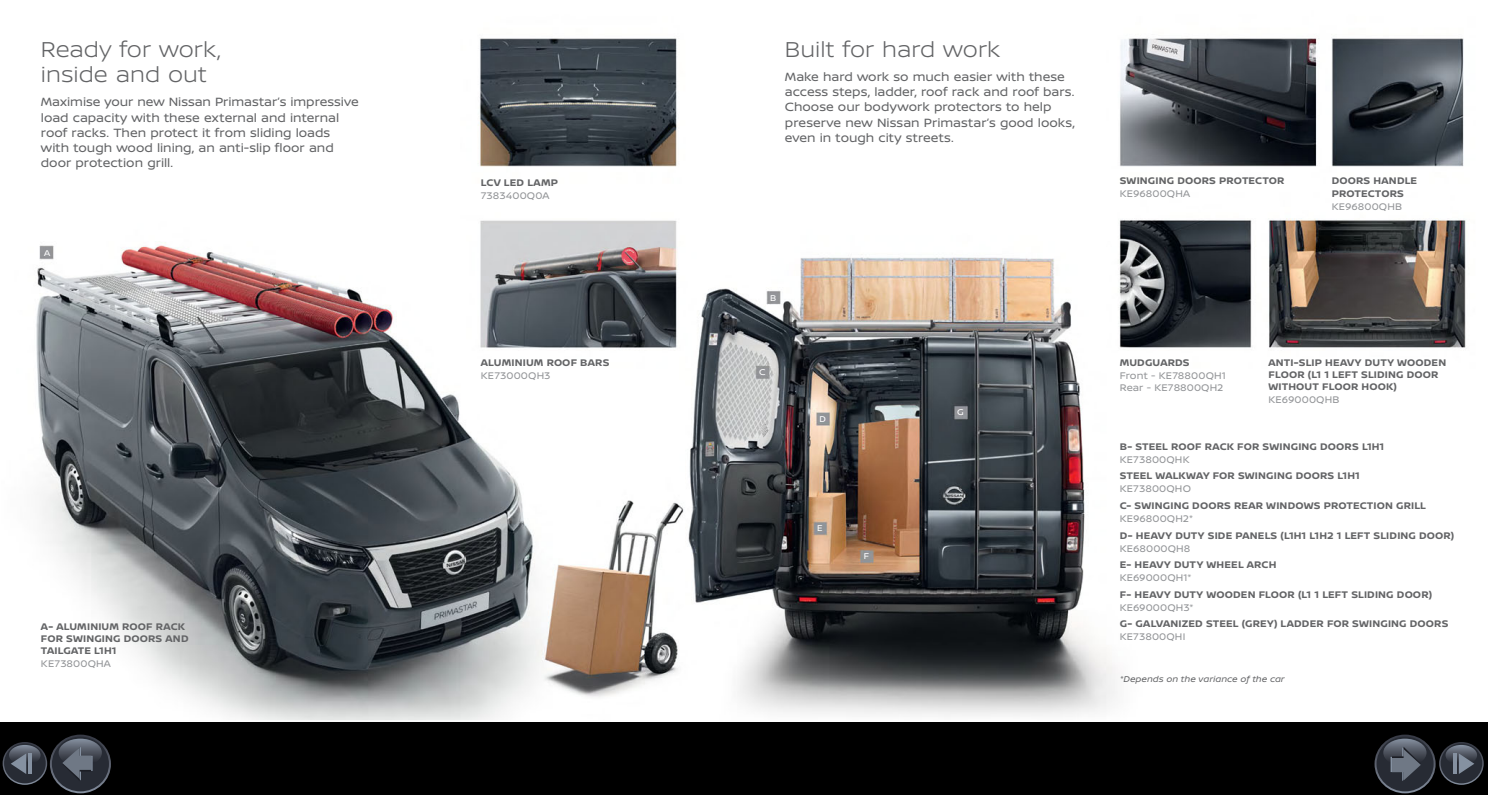
<style>
.page{position:relative;width:1488px;height:795px;background:#000}
.page>*{position:absolute;margin:0;border:0;box-sizing:border-box;transform-origin:0 0}
.t1{font:300 22.95px/25.5px "Nissan Brand";color:#636466}
.t2{font:12.75px/15.3px "Nissan Brand";color:#636466}
.t3{font:700 10.2px/12.1px "Nissan Brand";letter-spacing:.015em;color:#636466}
.t4{font:10.2px/12.1px "Nissan Brand";letter-spacing:.015em;color:#939598}
.t5{font:italic 8.85px "Nissan Brand";letter-spacing:.01em;color:#636466}
.t6{font:8.85px "Nissan Brand";color:#fff}
</style>
<div class="page">
<svg style="left:50px;top:735px;width:61px;height:58px"></svg>
<div style="left:52px;top:737px;width:57px;height:54px;background:#272b34;border-radius:50%"></div>
<svg style="left:59px;top:739px;width:43px;height:28px"></svg>
<svg style="left:3px;top:742px;width:44px;height:43px"></svg>
<div style="left:4px;top:743px;width:42px;height:40px;background:#272b34;border-radius:50%"></div>
<svg style="left:9px;top:745px;width:32px;height:20px"></svg>
<svg style="left:62px;top:747px;width:31px;height:34px"></svg>
<svg style="left:11px;top:753px;width:15px;height:21px"></svg>
<hr style="left:28px;top:753px;width:4px;height:21px;background:#8591a1">
<svg style="left:1375px;top:735px;width:61px;height:58px"></svg>
<div style="left:1377px;top:737px;width:57px;height:54px;background:#272b34;border-radius:50%"></div>
<svg style="left:1383px;top:739px;width:44px;height:28px"></svg>
<svg style="left:1439px;top:742px;width:45px;height:43px"></svg>
<div style="left:1441px;top:743px;width:41px;height:40px;background:#272b34;border-radius:50%"></div>
<svg style="left:1446px;top:745px;width:31px;height:20px"></svg>
<svg style="left:1391px;top:747px;width:30px;height:34px"></svg>
<svg style="left:1459px;top:753px;width:15px;height:21px"></svg>
<hr style="left:1453px;top:754px;width:4px;height:20px;background:#8591a1">
<img style="left:3px;top:3px;width:1482px;height:716px">
<h1 class="t1" style="left:41px;top:38px;width:181px">Ready for work, inside and out</h1>
<p class="t2" style="left:41px;top:95px;width:319px">Maximise your new Nissan Primastar’s impressive load capacity with these external and internal roof racks. Then protect it from sliding loads with tough wood lining, an anti-slip floor and door protection grill.</p>
<p class="t6" style="left:44px;top:250px;width:8px">A</p>
<p class="t3" style="left:41px;top:620px;width:149px">A- ALUMINIUM ROOF RACK<br>FOR SWINGING DOORS AND<br>TAILGATE L1H1</p>
<p class="t4" style="left:41px;top:658px;width:71px">KE73800QHA</p>
<p class="t3" style="left:481px;top:176px;width:79px">LCV LED LAMP</p>
<p class="t4" style="left:481px;top:190px;width:70px">7383400Q0A</p>
<p class="t3" style="left:481px;top:356px;width:130px">ALUMINIUM ROOF BARS</p>
<p class="t4" style="left:481px;top:370px;width:71px">KE73000QH3</p>
<h1 class="t1" style="left:785px;top:38px;width:217px">Built for hard work</h1>
<p class="t2" style="left:785px;top:70px;width:292px">Make hard work so much easier with these access steps, ladder, roof rack and roof bars.<br>Choose our bodywork protectors to help preserve new Nissan Primastar’s good looks, even in tough city streets.</p>
<p class="t6" style="left:770px;top:295px;width:8px">B</p>
<p class="t6" style="left:759px;top:369px;width:8px">C</p>
<p class="t6" style="left:820px;top:416px;width:8px">D</p>
<p class="t6" style="left:817px;top:525px;width:7px">E</p>
<p class="t6" style="left:864px;top:553px;width:7px">F</p>
<p class="t6" style="left:957px;top:409px;width:8px">G</p>
<p class="t3" style="left:1120px;top:175px;width:166px">SWINGING DOORS PROTECTOR</p>
<p class="t4" style="left:1120px;top:189px;width:72px">KE96800QHA</p>
<p class="t3" style="left:1332px;top:175px;width:87px">DOORS HANDLE<br>PROTECTORS</p>
<p class="t4" style="left:1332px;top:201px;width:72px">KE96800QHB</p>
<p class="t3" style="left:1120px;top:356px;width:71px">MUDGUARDS</p>
<p class="t4" style="left:1120px;top:370px;width:108px">Front - KE78800QH1<br>Rear - KE78800QH2</p>
<p class="t3" style="left:1269px;top:356px;width:179px">ANTI-SLIP HEAVY DUTY WOODEN<br>FLOOR (L1 1 LEFT SLIDING DOOR<br>WITHOUT FLOOR HOOK)</p>
<p class="t4" style="left:1269px;top:395px;width:72px">KE69000QHB</p>
<p class="t3" style="left:1120px;top:440px;width:266px">B- STEEL ROOF RACK FOR SWINGING DOORS L1H1</p>
<p class="t4" style="left:1120px;top:454px;width:71px">KE73800QHK</p>
<p class="t3" style="left:1120px;top:470px;width:242px">STEEL WALKWAY FOR SWINGING DOORS L1H1</p>
<p class="t4" style="left:1120px;top:484px;width:73px">KE73800QHO</p>
<p class="t3" style="left:1120px;top:499px;width:308px">C- SWINGING DOORS REAR WINDOWS PROTECTION GRILL</p>
<p class="t4" style="left:1120px;top:513px;width:75px">KE96800QH2*</p>
<p class="t3" style="left:1120px;top:529px;width:336px">D- HEAVY DUTY SIDE PANELS (L1H1 L1H2 1 LEFT SLIDING DOOR)</p>
<p class="t4" style="left:1120px;top:543px;width:72px">KE68000QH8</p>
<p class="t3" style="left:1120px;top:559px;width:158px">E- HEAVY DUTY WHEEL ARCH</p>
<p class="t4" style="left:1120px;top:572px;width:73px">KE69000QH1*</p>
<p class="t3" style="left:1120px;top:588px;width:314px">F- HEAVY DUTY WOODEN FLOOR (L1 1 LEFT SLIDING DOOR)</p>
<p class="t4" style="left:1120px;top:602px;width:75px">KE69000QH3*</p>
<p class="t3" style="left:1120px;top:618px;width:330px">G- GALVANIZED STEEL (GREY) LADDER FOR SWINGING DOORS</p>
<p class="t4" style="left:1120px;top:632px;width:67px">KE73800QHI</p>
<p class="t5" style="left:1120px;top:676px;width:166px">*Depends on the variance of the car</p>
</div>
